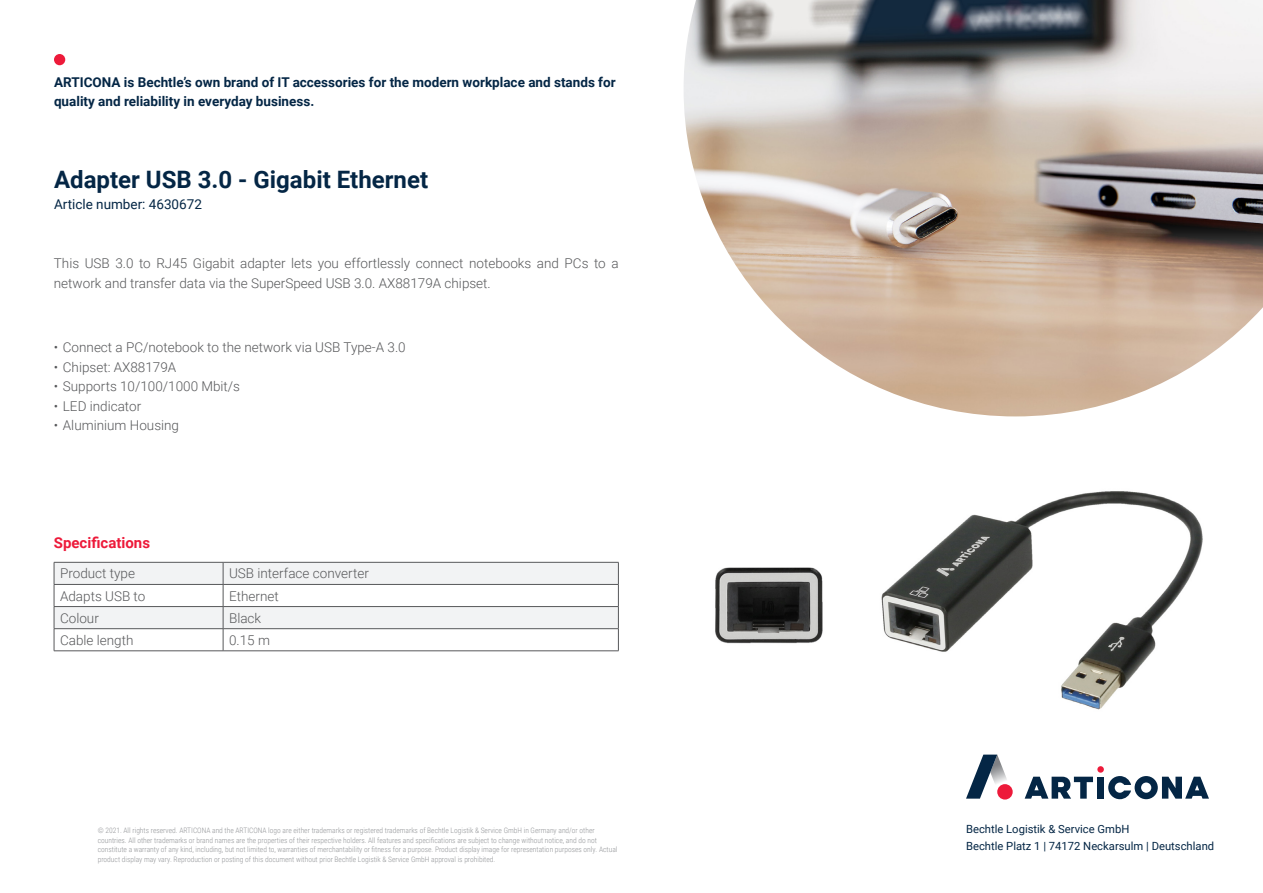
<style>
.page{position:relative;width:1263px;height:893px;background:#fff}
.page>*{position:absolute;margin:0;border:0;box-sizing:border-box;transform-origin:0 0}
.t1{font:700 24px "Roboto";color:#042645}
.t2{font:700 15px "Roboto";color:#ed1a3a}
.t3{font:300 13.5px/19.5px "Roboto";color:#57585a}
.t4{font:700 13.5px/19.5px "Roboto";color:#042645}
.t5{font:13.5px "Roboto";color:#042645}
.t6{font:11.25px/16.5px "Roboto";color:#042645}
.t7{font:300 7.5px/9.8px "Roboto Condensed";color:#939598}
</style>
<div class="page">
<img style="left:715px;top:567px;width:108px;height:77px">
<img style="left:881px;top:491px;width:322px;height:219px">
<div style="left:54px;top:54px;width:11px;height:11px;background:#ed1a3a;border-radius:50%"></div>
<div style="left:1097px;top:766px;width:7px;height:7px;background:#ed1a3a;border-radius:50%"></div>
<svg style="left:1025px;top:777px;width:68px;height:22px"></svg>
<div style="left:1097px;top:777px;width:7px;height:22px;background:#042645"></div>
<svg style="left:1108px;top:776px;width:101px;height:23px"></svg>
<svg style="left:966px;top:755px;width:47px;height:44px"></svg>
<div style="left:997px;top:784px;width:16px;height:15px;background:#ed1a3a;border-radius:50%"></div>
<img style="left:684px;top:0;width:579px;height:416px">
<svg style="left:54px;top:562px;width:565px;height:89px"></svg>
<hr style="left:54px;top:651px;width:169px;height:1px;background:#57585a">
<hr style="left:223px;top:651px;width:396px;height:1px;background:#57585a">
<h3 class="t4" style="left:54px;top:72px;width:563px">ARTICONA is Bechtle’s own brand of IT accessories for the modern workplace and stands for quality and reliability in everyday business.</h3>
<h1 class="t1" style="left:54px;top:163px;width:376px">Adapter USB 3.0 - Gigabit Ethernet</h1>
<h3 class="t5" style="left:54px;top:195px;width:149px">Article number: 4630672</h3>
<h3 class="t3" style="left:54px;top:253px;width:566px">This USB 3.0 to RJ45 Gigabit adapter lets you effortlessly connect notebooks and PCs to a network and transfer data via the SuperSpeed USB 3.0. AX88179A chipset.</h3>
<h3 class="t3" style="left:54px;top:337px;width:353px">• Connect a PC/notebook to the network via USB Type-A 3.0</h3>
<h3 class="t3" style="left:54px;top:357px;width:124px">• Chipset: AX88179A</h3>
<h3 class="t3" style="left:54px;top:376px;width:188px">• Supports 10/100/1000 Mbit/s</h3>
<h3 class="t3" style="left:54px;top:396px;width:89px">• LED indicator</h3>
<h3 class="t3" style="left:54px;top:415px;width:127px">• Aluminium Housing</h3>
<h2 class="t2" style="left:54px;top:532px;width:98px">Specifications</h2>
<h3 class="t3" style="left:60px;top:563px;width:76px">Product type</h3>
<h3 class="t3" style="left:229px;top:563px;width:141px">USB interface converter</h3>
<h3 class="t3" style="left:60px;top:585px;width:87px">Adapts USB to</h3>
<h3 class="t3" style="left:229px;top:585px;width:51px">Ethernet</h3>
<h3 class="t3" style="left:60px;top:608px;width:40px">Colour</h3>
<h3 class="t3" style="left:229px;top:608px;width:34px">Black</h3>
<h3 class="t3" style="left:60px;top:630px;width:75px">Cable length</h3>
<h3 class="t3" style="left:229px;top:630px;width:42px">0.15 m</h3>
<p class="t7" style="left:98px;top:825px;width:521px">© 2021. All rights reserved. ARTICONA and the ARTICONA logo are either trademarks or registered trademarks of Bechtle Logistik &amp; Service GmbH in Germany and/or other countries. All other trademarks or brand names are the properties of their respective holders. All features and specifications are subject to change without notice, and do not constitute a warranty of any kind, including, but not limited to, warranties of merchantability or fitness for a purpose. Product display image for representation purposes only. Actual product display may vary. Reproduction or posting of this document without prior Bechtle Logistik &amp; Service GmbH approval is prohibited.</p>
<h3 class="t6" style="left:966px;top:821px;width:250px">Bechtle Logistik &amp; Service GmbH<br>Bechtle Platz 1 | 74172 Neckarsulm | Deutschland</h3>
</div>
